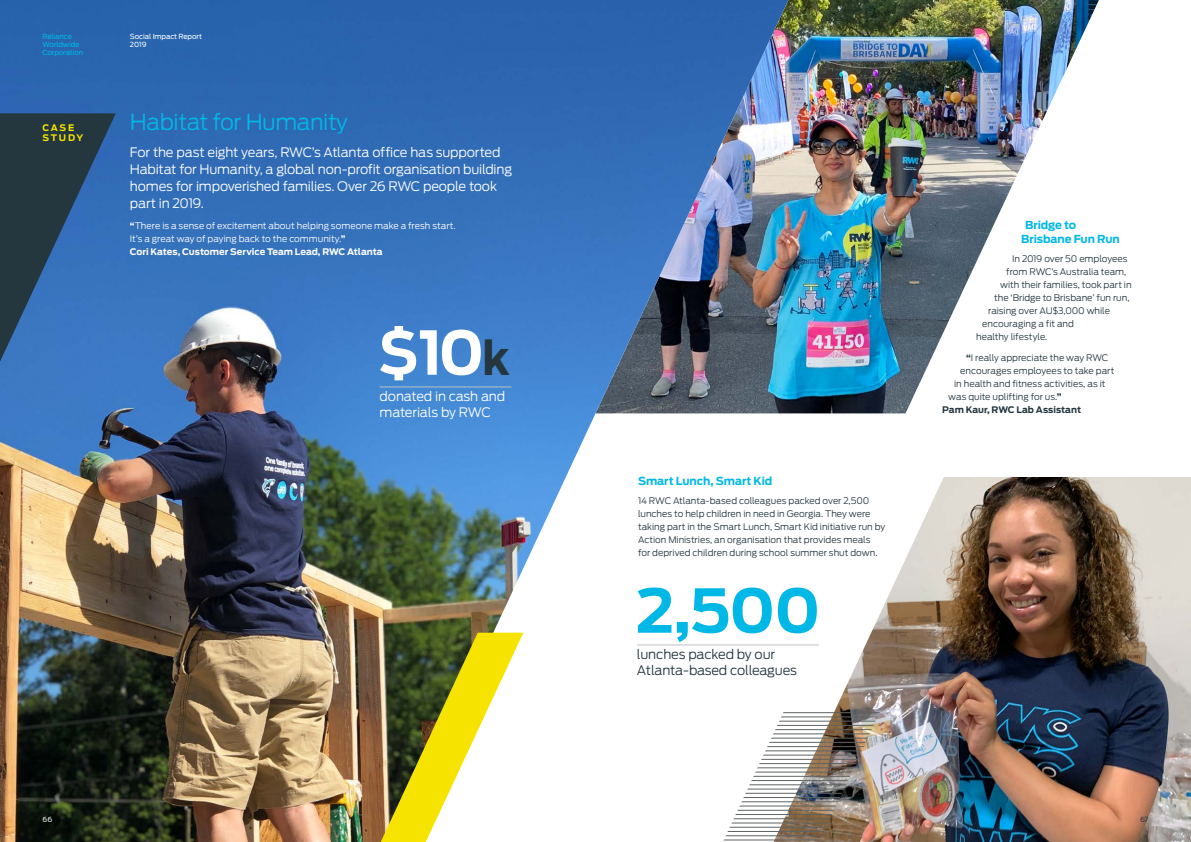
<style>
.page{position:relative;width:1191px;height:842px;background:#fff}
.page>*{position:absolute;margin:0;border:0;box-sizing:border-box;transform-origin:0 0}
.t1{font:700 60px "Antenna";color:#00b8e6}
.t2{font:700 60px "Antenna";color:#fff}
.t3{font:300 22px "Antenna";letter-spacing:-.02em;color:#00b8e6}
.t4{font:300 13px/17px "Antenna";letter-spacing:-.015em;color:#fff}
.t5{font:300 13px/16px "Antenna";letter-spacing:-.015em;color:#24363e}
.t6{font:700 11px/14px "Antenna";letter-spacing:-.01em;color:#00b8e6}
.t7{font:300 9px/13px "Antenna";letter-spacing:-.005em;color:#24363e}
.t8{font:300 9px/13px "Antenna";color:#fff}
.t9{font:700 9px "Antenna";color:#24363e}
.t10{font:700 9px/10px "Antenna";letter-spacing:.18em;color:#f6e400}
.t11{font:7px/8px "Antenna";letter-spacing:-.01em;color:#00b8e6}
.t12{font:7px/8px "Antenna";letter-spacing:-.01em;color:#fff}
.t13{font:7px "Antenna";color:#24363e}
.s1{font-weight:700}
.s2{font-size:46px;color:#24363e}
</style>
<div class="page">
<img style="left:788px;top:477px;width:403px;height:365px">
<hr style="left:723px;top:839px;width:157px;height:1px;background:#5f6362">
<hr style="left:723px;top:835px;width:157px;height:1px;background:#5f6362">
<hr style="left:723px;top:831px;width:157px;height:1px;background:#5f6362">
<hr style="left:723px;top:827px;width:157px;height:1px;background:#5f6362">
<hr style="left:723px;top:823px;width:157px;height:1px;background:#5f6362">
<hr style="left:723px;top:818px;width:157px;height:1px;background:#5f6362">
<hr style="left:723px;top:814px;width:157px;height:1px;background:#5f6362">
<hr style="left:723px;top:810px;width:157px;height:1px;background:#5f6362">
<hr style="left:723px;top:806px;width:157px;height:1px;background:#5f6362">
<hr style="left:723px;top:801px;width:157px;height:1px;background:#5f6362">
<hr style="left:723px;top:797px;width:157px;height:1px;background:#5f6362">
<hr style="left:723px;top:793px;width:157px;height:1px;background:#5f6362">
<hr style="left:723px;top:789px;width:157px;height:1px;background:#5f6362">
<hr style="left:723px;top:784px;width:157px;height:1px;background:#5f6362">
<hr style="left:723px;top:780px;width:157px;height:1px;background:#5f6362">
<hr style="left:723px;top:776px;width:157px;height:1px;background:#5f6362">
<hr style="left:723px;top:772px;width:157px;height:1px;background:#5f6362">
<hr style="left:723px;top:767px;width:157px;height:1px;background:#5f6362">
<hr style="left:723px;top:763px;width:157px;height:1px;background:#5f6362">
<hr style="left:723px;top:759px;width:157px;height:1px;background:#5f6362">
<hr style="left:723px;top:755px;width:157px;height:1px;background:#5f6362">
<hr style="left:723px;top:750px;width:157px;height:1px;background:#5f6362">
<hr style="left:723px;top:746px;width:157px;height:1px;background:#5f6362">
<hr style="left:723px;top:742px;width:157px;height:1px;background:#5f6362">
<hr style="left:723px;top:738px;width:157px;height:1px;background:#5f6362">
<hr style="left:723px;top:733px;width:157px;height:1px;background:#5f6362">
<hr style="left:723px;top:729px;width:157px;height:1px;background:#5f6362">
<hr style="left:723px;top:725px;width:157px;height:1px;background:#5f6362">
<hr style="left:723px;top:721px;width:157px;height:1px;background:#5f6362">
<hr style="left:723px;top:716px;width:157px;height:1px;background:#5f6362">
<hr style="left:723px;top:712px;width:157px;height:1px;background:#5f6362">
<img style="left:788px;top:0;width:311px;height:413px">
<img style="left:0;top:0;width:788px;height:842px">
<svg style="left:381px;top:633px;width:142px;height:209px"></svg>
<svg style="left:0;top:113px;width:116px;height:249px;background:#2e547e"></svg>
<hr style="left:380px;top:387px;width:131px;height:1px;background:#bfc0c1">
<hr style="left:637px;top:645px;width:182px;height:1px;background:#bfc0c1">
<p class="t11" style="left:43px;top:33px;width:42px">Reliance<br>Worldwide<br>Corporation</p>
<p class="t10" style="left:42px;top:123px;width:42px">CASE<br>STUDY</p>
<p class="t12" style="left:130px;top:33px;width:73px">Social Impact Report<br>2019</p>
<h2 class="t3" style="left:130px;top:107px;width:219px">Habitat for Humanity</h2>
<h3 class="t4" style="left:130px;top:143px;width:383px">For the past eight years, RWC’s Atlanta office has supported Habitat for Humanity, a global non-profit organisation building homes for impoverished families. Over 26 RWC people took part in 2019.</h3>
<p class="t8" style="left:130px;top:219px;width:327px"><span class="s1">“</span>There is a sense of excitement about helping someone make a fresh start.<br>It’s a great way of paying back to the community.<span class="s1">”<br>Cori Kates, Customer Service Team Lead, RWC Atlanta</span></p>
<h1 class="t2" style="left:378px;top:311px;width:133px">$10<span class="s2">k</span></h1>
<h3 class="t4" style="left:380px;top:388px;width:127px;line-height:16px">donated in cash and materials by RWC</h3>
<p class="t6" style="left:638px;top:474px;width:136px">Smart Lunch, Smart Kid</p>
<p class="t7" style="left:638px;top:494px;width:249px">14 RWC Atlanta-based colleagues packed over 2,500 lunches to help children in need in Georgia. They were taking part in the Smart Lunch, Smart Kid initiative run by Action Ministries, an organisation that provides meals<br>for deprived children during school summer shut down.</p>
<h1 class="t1" style="left:636px;top:569px;width:186px">2,500</h1>
<h3 class="t5" style="left:637px;top:646px;width:161px">lunches packed by our<br>Atlanta-based colleagues</h3>
<p class="t6" style="left:1021px;top:218px;width:100px;text-indent:4px">Bridge to<br>Brisbane Fun Run</p>
<p class="t7" style="left:1012px;top:252px;width:117px">In 2019 over 50 employees</p>
<p class="t7" style="left:1006px;top:265px;width:122px">from RWC’s Australia team,</p>
<p class="t7" style="left:1000px;top:278px;width:133px">with their families, took part in</p>
<p class="t7" style="left:994px;top:291px;width:137px">the ‘Bridge to Brisbane’ fun run,</p>
<p class="t7" style="left:988px;top:304px;width:123px">raising over AU$3,000 while</p>
<p class="t7" style="left:982px;top:317px;width:93px">encouraging a fit and</p>
<p class="t7" style="left:976px;top:330px;width:73px">healthy lifestyle.</p>
<p class="t7" style="left:966px;top:351px;width:144px"><span class="s1">“</span>I really appreciate the way RWC</p>
<p class="t7" style="left:960px;top:364px;width:156px">encourages employees to take part</p>
<p class="t7" style="left:954px;top:377px;width:153px">in health and fitness activities, as it</p>
<p class="t7" style="left:948px;top:390px;width:115px">was quite uplifting for us.<span class="s1">”</span></p>
<p class="t9" style="left:942px;top:404px;width:140px">Pam Kaur, RWC Lab Assistant</p>
<p class="t12" style="left:43px;top:815px;width:11px">66</p>
<p class="t13" style="left:1140px;top:814px;width:10px">67</p>
</div>
